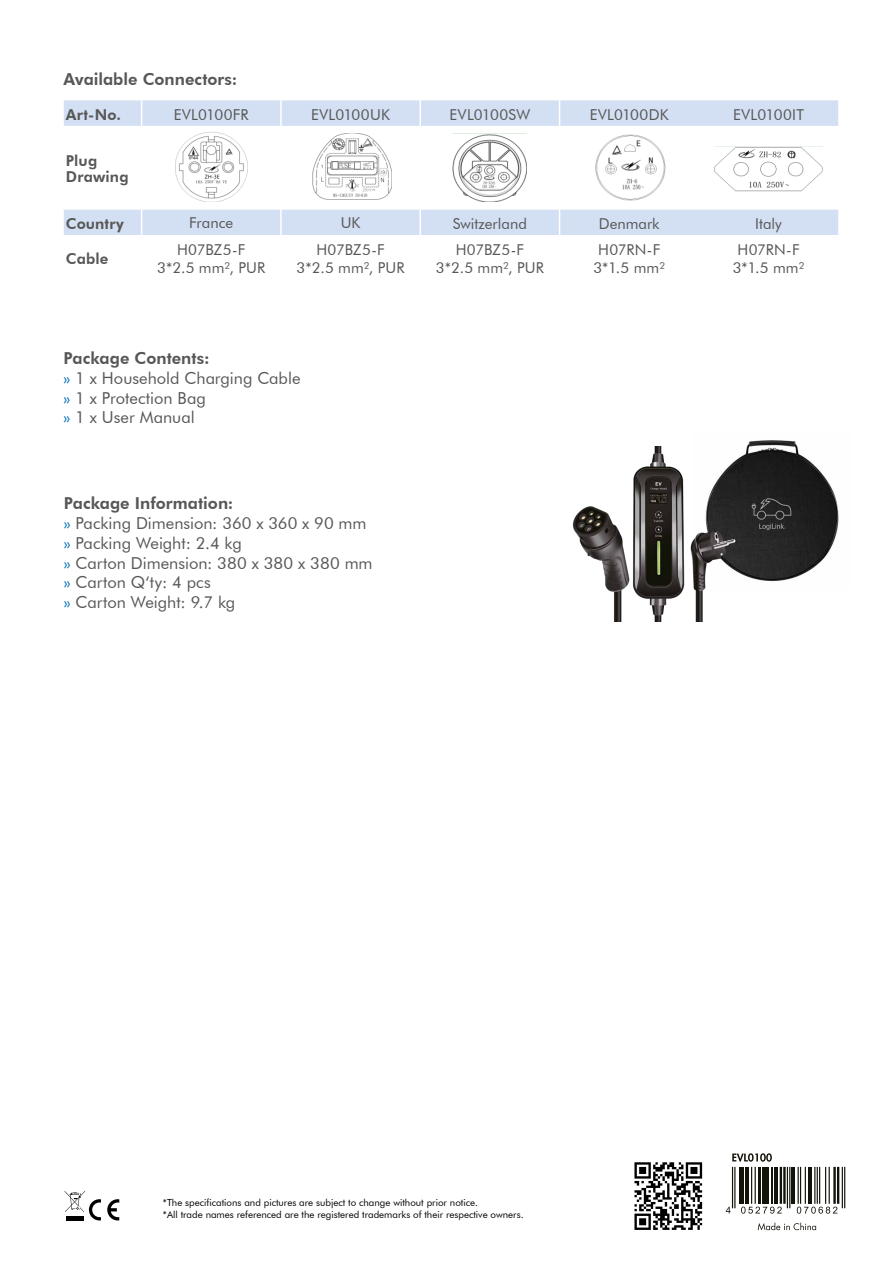
<style>
.page{position:relative;width:893px;height:1263px;background:#fff}
.page>*{position:absolute;margin:0;border:0;box-sizing:border-box;transform-origin:0 0}
.t1{font:16.5px/19.8px "Futura BT";color:#575756}
.t2{font:800 16.5px "Futura BT";color:#575756}
.t3{font:15px/18px "Futura BT";color:#575756;text-align:center}
.t4{font:15px "Futura BT";letter-spacing:.02em;color:#575756}
.t5{font:800 15px/16.5px "Futura BT";letter-spacing:.01em;color:#575756}
.t6{font:9.75px/11.7px "Futura BT";color:#000}
.s1{font-weight:800}
.s2{color:#006eb8}
</style>
<div class="page">
<svg style="left:65px;top:1191px;width:36px;height:29px"></svg>
<svg style="left:107px;top:1199px;width:12px;height:21px"></svg>
<svg style="left:634px;top:1162px;width:68px;height:68px"></svg>
<img style="left:742px;top:440px;width:97px;height:141px">
<img style="left:572px;top:447px;width:170px;height:174px">
<svg style="left:732px;top:1153px;width:40px;height:9px"></svg>
<svg style="left:758px;top:1222px;width:58px;height:8px"></svg>
<hr style="left:734px;top:1167px;width:1px;height:41px;background:#121309">
<hr style="left:732px;top:1167px;width:1px;height:41px;background:#121309">
<hr style="left:739px;top:1167px;width:2px;height:37px;background:#121309">
<hr style="left:743px;top:1167px;width:1px;height:37px;background:#121309">
<hr style="left:745px;top:1167px;width:4px;height:37px;background:#121309">
<hr style="left:755px;top:1167px;width:1px;height:37px;background:#121309">
<hr style="left:751px;top:1167px;width:1px;height:37px;background:#121309">
<hr style="left:758px;top:1167px;width:3px;height:37px;background:#121309">
<hr style="left:762px;top:1167px;width:3px;height:37px;background:#121309">
<hr style="left:766px;top:1167px;width:3px;height:37px;background:#121309">
<hr style="left:771px;top:1167px;width:1px;height:37px;background:#121309">
<hr style="left:774px;top:1167px;width:3px;height:37px;background:#121309">
<hr style="left:783px;top:1167px;width:3px;height:37px;background:#121309">
<hr style="left:780px;top:1167px;width:2px;height:37px;background:#121309">
<hr style="left:789px;top:1167px;width:1px;height:41px;background:#121309">
<hr style="left:787px;top:1167px;width:1px;height:41px;background:#121309">
<hr style="left:792px;top:1167px;width:3px;height:37px;background:#121309">
<hr style="left:805px;top:1167px;width:1px;height:37px;background:#121309">
<hr style="left:800px;top:1167px;width:1px;height:37px;background:#121309">
<hr style="left:798px;top:1167px;width:1px;height:37px;background:#121309">
<hr style="left:808px;top:1167px;width:4px;height:37px;background:#121309">
<hr style="left:829px;top:1167px;width:1px;height:37px;background:#121309">
<hr style="left:825px;top:1167px;width:1px;height:37px;background:#121309">
<hr style="left:819px;top:1167px;width:1px;height:37px;background:#121309">
<hr style="left:817px;top:1167px;width:1px;height:37px;background:#121309">
<hr style="left:814px;top:1167px;width:1px;height:37px;background:#121309">
<hr style="left:837px;top:1167px;width:2px;height:37px;background:#121309">
<hr style="left:833px;top:1167px;width:3px;height:37px;background:#121309">
<hr style="left:844px;top:1167px;width:1px;height:41px;background:#121309">
<hr style="left:842px;top:1167px;width:1px;height:41px;background:#121309">
<svg style="left:726px;top:1207px;width:4px;height:6px"></svg>
<svg style="left:741px;top:1206px;width:41px;height:7px"></svg>
<svg style="left:797px;top:1206px;width:40px;height:7px"></svg>
<div style="left:64px;top:100px;width:774px;height:135px;background:#d3dff3"></div>
<svg style="left:64px;top:126px;width:774px;height:83px"></svg>
<svg style="left:141px;top:100px;width:1px;height:26px"></svg>
<hr style="left:280px;top:100px;width:2px;height:26px;background:#fff">
<hr style="left:419px;top:100px;width:2px;height:26px;background:#fff">
<svg style="left:559px;top:100px;width:1px;height:26px"></svg>
<hr style="left:141px;top:126px;width:1px;height:83px;background:#fff">
<hr style="left:280px;top:126px;width:2px;height:83px;background:#fff">
<hr style="left:419px;top:126px;width:2px;height:83px;background:#fff">
<hr style="left:559px;top:126px;width:1px;height:83px;background:#fff">
<svg style="left:141px;top:209px;width:1px;height:26px"></svg>
<hr style="left:280px;top:209px;width:2px;height:26px;background:#fff">
<hr style="left:419px;top:209px;width:2px;height:26px;background:#fff">
<svg style="left:559px;top:209px;width:1px;height:26px"></svg>
<img style="left:174px;top:131px;width:74px;height:71px">
<img style="left:595px;top:134px;width:71px;height:67px">
<img style="left:714px;top:147px;width:109px;height:44px">
<img style="left:452px;top:134px;width:74px;height:68px">
<img style="left:313px;top:134px;width:79px;height:65px">
<p class="t2" style="left:64px;top:69px;width:175px">Available Connectors:</p>
<p class="t5" style="left:66px;top:106px;width:57px">Art-No.</p>
<p class="t3" style="left:174px;top:105px;width:76px">EVL0100FR</p>
<p class="t4" style="left:311px;top:105px;width:81px">EVL0100UK</p>
<p class="t4" style="left:450px;top:105px;width:82px">EVL0100SW</p>
<p class="t4" style="left:590px;top:105px;width:81px">EVL0100DK</p>
<p class="t4" style="left:733px;top:105px;width:72px">EVL0100IT</p>
<p class="t5" style="left:66px;top:152px;width:64px">Plug<br>Drawing</p>
<p class="t5" style="left:66px;top:215px;width:60px">Country</p>
<p class="t3" style="left:189px;top:213px;width:45px">France</p>
<p class="t3" style="left:341px;top:213px;width:21px">UK</p>
<p class="t3" style="left:453px;top:214px;width:76px">Switzerland</p>
<p class="t3" style="left:599px;top:214px;width:62px">Denmark</p>
<p class="t3" style="left:755px;top:214px;width:28px">Italy</p>
<p class="t5" style="left:66px;top:250px;width:44px">Cable</p>
<p class="t3" style="left:157px;top:240px;width:109px">H07BZ5-F<br>3*2.5 mm², PUR</p>
<p class="t3" style="left:297px;top:240px;width:109px">H07BZ5-F<br>3*2.5 mm², PUR</p>
<p class="t3" style="left:436px;top:240px;width:109px">H07BZ5-F<br>3*2.5 mm², PUR</p>
<p class="t3" style="left:593px;top:240px;width:73px">H07RN-F<br>3*1.5 mm²</p>
<p class="t3" style="left:733px;top:240px;width:73px">H07RN-F<br>3*1.5 mm²</p>
<p class="t1" style="left:64px;top:348px;width:239px"><span class="s1">Package Contents:<br></span><span class="s2">»</span> 1 x Household Charging Cable <span class="s2">»</span> 1 x Protection Bag<br><span class="s2">»</span> 1 x User Manual</p>
<p class="t1" style="left:64px;top:493px;width:310px"><span class="s1">Package Information:<br></span><span class="s2">»</span> Packing Dimension: 360 x 360 x 90 mm <span class="s2">»</span> Packing Weight: 2.4 kg<br><span class="s2">»</span> Carton Dimension: 380 x 380 x 380 mm <span class="s2">»</span> Carton Q‘ty: 4 pcs<br><span class="s2">»</span> Carton Weight: 9.7 kg</p>
<p class="t6" style="left:163px;top:1196px;width:362px">*The specifications and pictures are subject to change without prior notice.<br>*All trade names referenced are the registered trademarks of their respective owners.</p>
</div>
